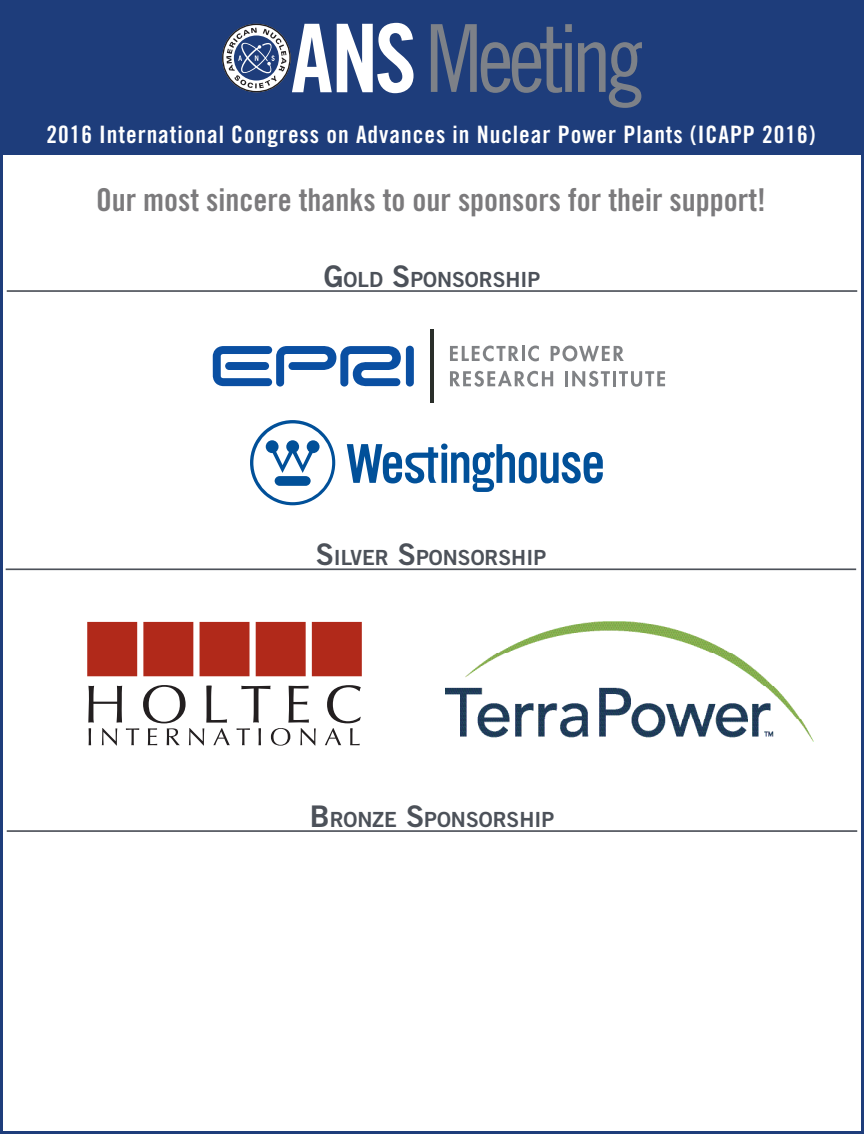
<style>
.page{position:relative;width:864px;height:1134px;background:#fff}
.page>*{position:absolute;margin:0;border:0;box-sizing:border-box;transform-origin:0 0}
.Date{font:31.5px "Trade Gothic Bold Cond Twenty";color:#7b7a7c}
.t1{font:24px "Trade Gothic Bold Cond Twenty";letter-spacing:.04em;color:#fff}
.t2{font:20.85px "Trade Gothic Bold Two";color:#4c5159}
.s1{font-size:29.85px}
</style>
<div class="page">
<div style="left:0;top:0;width:864px;height:155px;background:#1e3d7b"></div>
<svg style="left:222px;top:23px;width:192px;height:70px"></svg>
<svg style="left:431px;top:24px;width:141px;height:69px"></svg>
<svg style="left:578px;top:42px;width:64px;height:66px"></svg>
<hr style="left:7px;top:290px;width:850px;height:2px;background:#4c5159">
<svg style="left:321px;top:290px;width:222px;height:2px"></svg>
<hr style="left:6px;top:568px;width:850px;height:2px;background:#4c5159">
<svg style="left:313px;top:568px;width:236px;height:3px"></svg>
<hr style="left:7px;top:830px;width:850px;height:2px;background:#4c5159">
<svg style="left:309px;top:830px;width:248px;height:2px"></svg>
<svg style="left:450px;top:346px;width:69px;height:15px"></svg>
<hr style="left:522px;top:346px;width:3px;height:15px;background:#808285">
<svg style="left:528px;top:346px;width:11px;height:15px"></svg>
<svg style="left:551px;top:346px;width:73px;height:15px"></svg>
<svg style="left:450px;top:371px;width:103px;height:16px"></svg>
<hr style="left:565px;top:371px;width:3px;height:15px;background:#808285">
<svg style="left:572px;top:371px;width:38px;height:16px"></svg>
<hr style="left:613px;top:371px;width:3px;height:15px;background:#808285">
<svg style="left:619px;top:371px;width:46px;height:16px"></svg>
<div style="left:406px;top:346px;width:8px;height:41px;background:#0a4fa2;border-radius:4px"></div>
<svg style="left:213px;top:346px;width:188px;height:41px"></svg>
<hr style="left:430px;top:329px;width:4px;height:74px;background:#2a2e2a">
<svg style="left:88px;top:685px;width:142px;height:61px"></svg>
<svg style="left:237px;top:686px;width:79px;height:60px"></svg>
<svg style="left:325px;top:685px;width:36px;height:60px"></svg>
<div style="left:87px;top:622px;width:50px;height:54px;background:#b1291a"></div>
<div style="left:256px;top:622px;width:50px;height:54px;background:#b1291a"></div>
<div style="left:200px;top:622px;width:50px;height:54px;background:#b1291a"></div>
<div style="left:143px;top:622px;width:50px;height:54px;background:#b1291a"></div>
<div style="left:312px;top:622px;width:50px;height:54px;background:#b1291a"></div>
<img style="left:446px;top:621px;width:367px;height:120px">
<svg style="left:250px;top:420px;width:85px;height:85px"></svg>
<svg style="left:347px;top:444px;width:256px;height:48px"></svg>
<p class="t1" style="left:46px;top:119px;width:770px">2016 International Congress on Advances in Nuclear Power Plants (ICAPP 2016)</p>
<p class="Date" style="left:96px;top:181px;width:671px">Our most sincere thanks to our sponsors for their support!</p>
<p class="t2" style="left:324px;top:266px;width:218px"><span class="s1">G</span>OLD <span class="s1">S</span>PONSORSHIP</p>
<p class="t2" style="left:316px;top:545px;width:232px"><span class="s1">S</span>ILVER <span class="s1">S</span>PONSORSHIP</p>
<p class="t2" style="left:310px;top:806px;width:246px"><span class="s1">B</span>RONZE <span class="s1">S</span>PONSORSHIP</p>
</div>
